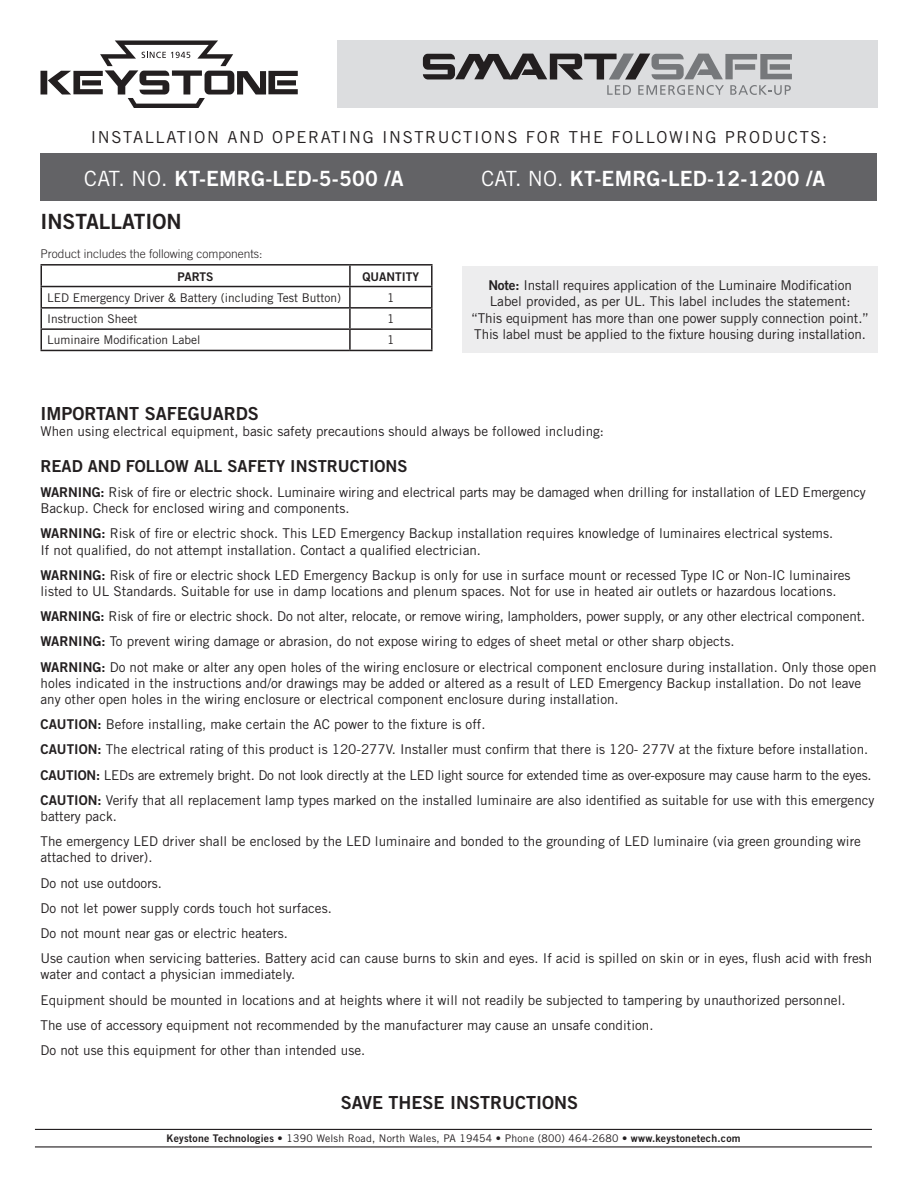
<style>
.page{position:relative;width:918px;height:1188px;background:#fff}
.page>*{position:absolute;margin:0;border:0;box-sizing:border-box;transform-origin:0 0}
.t1{font:21px "Trade Gothic Bold Two";letter-spacing:.01em;color:#fff}
.t2{font:21px "Trade Gothic Bold Two";color:#231f20}
.t3{font:18px "Trade Gothic Bold Two";color:#231f20}
.t4{font:16.5px "Trade Gothic";letter-spacing:.1em;color:#231f20}
.t5{font:16.5px "Trade Gothic Bold Two";color:#231f20}
.t6{font:13.5px/16.2px "Trade Gothic";color:#231f20}
.t7{font:12px "Trade Gothic";color:#231f20}
.t8{font:300 12px "Trade Gothic";color:#231f20}
.t9{font:12px "Trade Gothic Bold Two";color:#231f20}
.t10{font:10.5px "Trade Gothic";letter-spacing:.02em;color:#231f20}
.s1{font-family:"Trade Gothic"}
.s2{font-family:"Trade Gothic Bold Two"}
</style>
<div class="page">
<hr style="left:40px;top:264px;width:310px;height:2px;background:#231f20">
<hr style="left:40px;top:266px;width:2px;height:20px;background:#231f20">
<hr style="left:350px;top:264px;width:83px;height:2px;background:#231f20">
<hr style="left:349px;top:266px;width:2px;height:20px;background:#231f20">
<hr style="left:431px;top:266px;width:2px;height:20px;background:#231f20">
<hr style="left:40px;top:286px;width:310px;height:1px;background:#231f20">
<hr style="left:40px;top:287px;width:2px;height:20px;background:#231f20">
<hr style="left:350px;top:286px;width:83px;height:1px;background:#231f20">
<hr style="left:349px;top:287px;width:2px;height:20px;background:#231f20">
<hr style="left:431px;top:287px;width:2px;height:20px;background:#231f20">
<hr style="left:40px;top:307px;width:310px;height:2px;background:#231f20">
<svg style="left:40px;top:309px;width:2px;height:19px"></svg>
<hr style="left:350px;top:307px;width:83px;height:2px;background:#231f20">
<svg style="left:349px;top:309px;width:2px;height:19px"></svg>
<svg style="left:431px;top:309px;width:2px;height:19px"></svg>
<hr style="left:40px;top:328px;width:310px;height:2px;background:#231f20">
<hr style="left:40px;top:330px;width:2px;height:20px;background:#231f20">
<hr style="left:350px;top:328px;width:83px;height:2px;background:#231f20">
<hr style="left:349px;top:330px;width:2px;height:20px;background:#231f20">
<hr style="left:431px;top:330px;width:2px;height:20px;background:#231f20">
<hr style="left:40px;top:350px;width:310px;height:1px;background:#231f20">
<hr style="left:350px;top:350px;width:83px;height:1px;background:#231f20">
<div style="left:462px;top:266px;width:416px;height:86px;background:#ededee"></div>
<div style="left:337px;top:40px;width:541px;height:68px;background:#dcdddf"></div>
<svg style="left:40px;top:40px;width:258px;height:68px"></svg>
<div style="left:40px;top:154px;width:838px;height:47px;background:#636366"></div>
<hr style="left:35px;top:1146px;width:837px;height:2px;background:#231f20">
<hr style="left:35px;top:1129px;width:837px;height:1px;background:#231f20">
<svg style="left:423px;top:54px;width:369px;height:41px"></svg>
<p class="t4" style="left:91px;top:127px;width:738px">INSTALLATION AND OPERATING INSTRUCTIONS FOR THE FOLLOWING PRODUCTS:</p>
<p class="t1" style="left:84px;top:165px;width:321px"><span class="s1">CAT. NO.</span> KT-EMRG-LED-5-500 /A</p>
<p class="t1" style="left:482px;top:165px;width:345px"><span class="s1">CAT. NO.</span> KT-EMRG-LED-12-1200 /A</p>
<p class="t2" style="left:40px;top:209px;width:143px">INSTALLATION</p>
<p class="t8" style="left:40px;top:247px;width:224px">Product includes the following components:</p>
<p class="t9" style="left:178px;top:269px;width:38px">PARTS</p>
<p class="t9" style="left:363px;top:269px;width:58px">QUANTITY</p>
<p class="t7" style="left:47px;top:290px;width:295px">LED Emergency Driver &amp; Battery (including Test Button)</p>
<p class="t7" style="left:387px;top:290px;width:9px">1</p>
<p class="t7" style="left:47px;top:312px;width:92px">Instruction Sheet</p>
<p class="t7" style="left:387px;top:312px;width:9px">1</p>
<p class="t7" style="left:47px;top:333px;width:155px">Luminaire Modification Label</p>
<p class="t7" style="left:387px;top:333px;width:9px">1</p>
<p class="t6" style="left:471px;top:277px;width:399px;text-align:center"><span class="s2">Note:</span> Install requires application of the Luminaire Modification Label provided, as per UL. This label includes the statement:<br>“This equipment has more than one power supply connection point.” This label must be applied to the fixture housing during installation.</p>
<p class="t3" style="left:40px;top:402px;width:220px">IMPORTANT SAFEGUARDS</p>
<p class="t6" style="left:40px;top:423px;width:565px">When using electrical equipment, basic safety precautions should always be followed including:</p>
<p class="t5" style="left:40px;top:456px;width:369px">READ AND FOLLOW ALL SAFETY INSTRUCTIONS</p>
<p class="t6" style="left:40px;top:484px;width:827px"><span class="s2">WARNING:</span> Risk of fire or electric shock. Luminaire wiring and electrical parts may be damaged when drilling for installation of LED Emergency<br>Backup. Check for enclosed wiring and components.</p>
<p class="t6" style="left:40px;top:525px;width:794px"><span class="s2">WARNING:</span> Risk of fire or electric shock. This LED Emergency Backup installation requires knowledge of luminaires electrical systems.</p>
<p class="t6" style="left:40px;top:542px;width:442px">If not qualified, do not attempt installation. Contact a qualified electrician.</p>
<p class="t6" style="left:40px;top:567px;width:812px"><span class="s2">WARNING:</span> Risk of fire or electric shock LED Emergency Backup is only for use in surface mount or recessed Type IC or Non-IC luminaires listed to UL Standards. Suitable for use in damp locations and plenum spaces. Not for use in heated air outlets or hazardous locations.</p>
<p class="t6" style="left:40px;top:608px;width:826px"><span class="s2">WARNING:</span> Risk of fire or electric shock. Do not alter, relocate, or remove wiring, lampholders, power supply, or any other electrical component.</p>
<p class="t6" style="left:40px;top:633px;width:696px"><span class="s2">WARNING:</span> To prevent wiring damage or abrasion, do not expose wiring to edges of sheet metal or other sharp objects.</p>
<p class="t6" style="left:40px;top:659px;width:838px"><span class="s2">WARNING:</span> Do not make or alter any open holes of the wiring enclosure or electrical component enclosure during installation. Only those open holes indicated in the instructions and/or drawings may be added or altered as a result of LED Emergency Backup installation. Do not leave any other open holes in the wiring enclosure or electrical component enclosure during installation.</p>
<p class="t6" style="left:40px;top:716px;width:446px"><span class="s2">CAUTION:</span> Before installing, make certain the AC power to the fixture is off.</p>
<p class="t6" style="left:40px;top:741px;width:829px"><span class="s2">CAUTION:</span> The electrical rating of this product is 120-277V. Installer must confirm that there is 120- 277V at the fixture before installation.</p>
<p class="t6" style="left:40px;top:767px;width:833px"><span class="s2">CAUTION:</span> LEDs are extremely bright. Do not look directly at the LED light source for extended time as over-exposure may cause harm to the eyes.</p>
<p class="t6" style="left:40px;top:792px;width:836px"><span class="s2">CAUTION:</span> Verify that all replacement lamp types marked on the installed luminaire are also identified as suitable for use with this emergency battery pack.</p>
<p class="t6" style="left:40px;top:833px;width:822px">The emergency LED driver shall be enclosed by the LED luminaire and bonded to the grounding of LED luminaire (via green grounding wire attached to driver).</p>
<p class="t6" style="left:40px;top:875px;width:123px">Do not use outdoors.</p>
<p class="t6" style="left:40px;top:900px;width:293px">Do not let power supply cords touch hot surfaces.</p>
<p class="t6" style="left:40px;top:925px;width:249px">Do not mount near gas or electric heaters.</p>
<p class="t6" style="left:40px;top:950px;width:833px">Use caution when servicing batteries. Battery acid can cause burns to skin and eyes. If acid is spilled on skin or in eyes, flush acid with fresh water and contact a physician immediately.</p>
<p class="t6" style="left:40px;top:992px;width:807px">Equipment should be mounted in locations and at heights where it will not readily be subjected to tampering by unauthorized personnel.</p>
<p class="t6" style="left:40px;top:1017px;width:615px">The use of accessory equipment not recommended by the manufacturer may cause an unsafe condition.</p>
<p class="t6" style="left:40px;top:1042px;width:326px">Do not use this equipment for other than intended use.</p>
<p class="t3" style="left:341px;top:1091px;width:239px">SAVE THESE INSTRUCTIONS</p>
<p class="t10" style="left:166px;top:1132px;width:576px"><span class="s2">Keystone Technologies •</span> 1390 Welsh Road, North Wales, PA 19454 <span class="s2">•</span> Phone (800) 464-2680 <span class="s2">• www.keystonetech.com</span></p>
</div>
